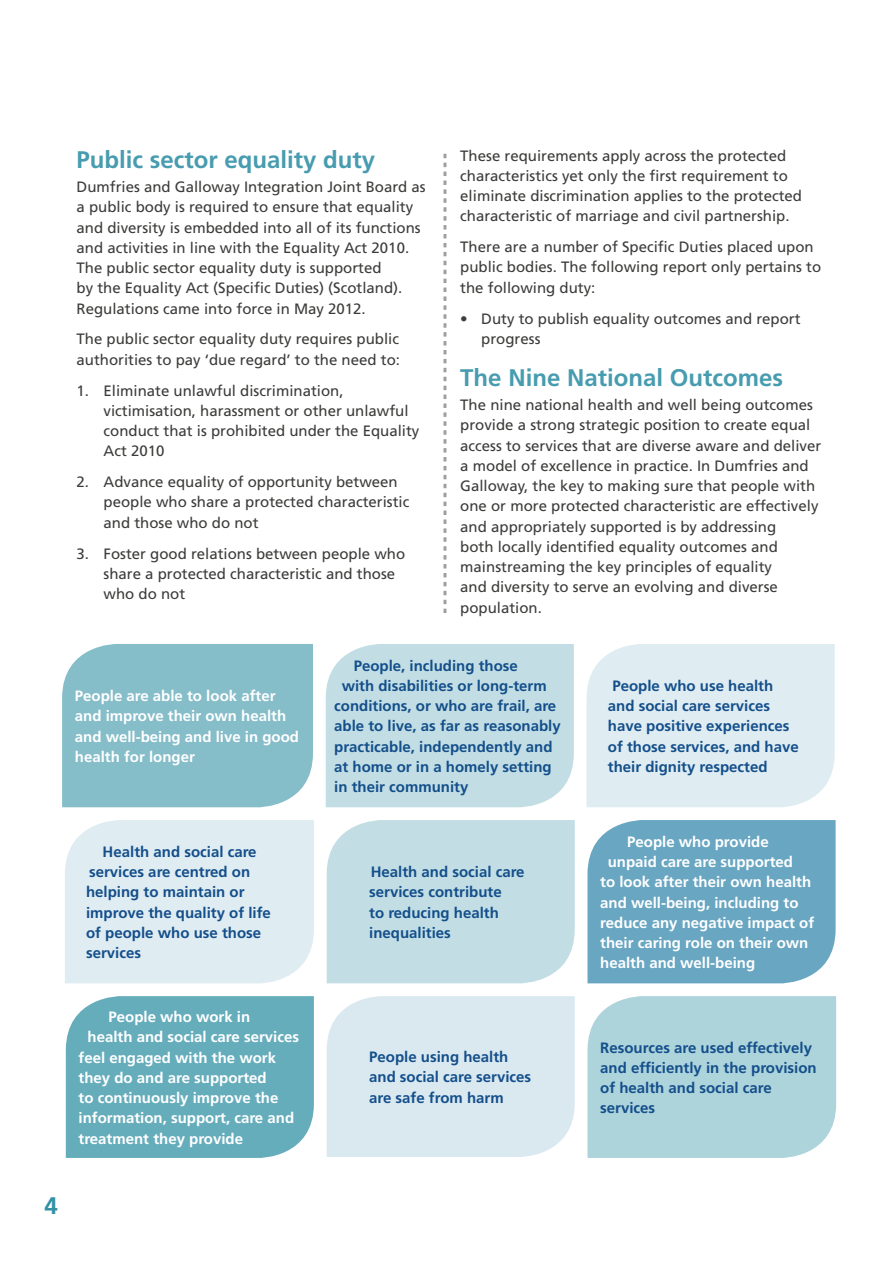
<style>
.page{position:relative;width:893px;height:1263px;background:#fff}
.page>*{position:absolute;margin:0;border:0;box-sizing:border-box;transform-origin:0 0}
.t1{font:700 24px "Frutiger";color:#479caf}
.t2{font:700 24px "Frutiger";color:#3391a6}
.t3{font:15px/20.2px "Frutiger";color:#3c3c3b}
.t4{font:700 15px/20.2px "Frutiger";color:#144f8b}
.t5{font:700 15px/20.2px "Frutiger";color:#fff}
</style>
<div class="page">
<div style="left:65px;top:820px;width:249px;height:163px;background:#dfecf2"></div>
<div style="left:66px;top:996px;width:248px;height:162px;background:#66adbc"></div>
<div style="left:587px;top:644px;width:248px;height:163px;background:#dfecf2"></div>
<div style="left:587px;top:820px;width:249px;height:163px;background:#69a6c2"></div>
<div style="left:327px;top:996px;width:248px;height:161px;background:#dae9f0"></div>
<div style="left:587px;top:996px;width:249px;height:162px;background:#add3db"></div>
<div style="left:327px;top:820px;width:248px;height:163px;background:#c2dee4"></div>
<div style="left:62px;top:644px;width:251px;height:163px;background:#85bdc9"></div>
<div style="left:326px;top:644px;width:248px;height:163px;background:#c2dee4"></div>
<svg style="left:443px;top:154px;width:3px;height:459px"></svg>
<h1 class="t1" style="left:77px;top:145px;width:300px">Public sector equality duty</h1>
<p class="t3" style="left:77px;top:177px;width:351px">Dumfries and Galloway Integration Joint Board as a public body is required to ensure that equality and diversity is embedded into all of its functions and activities in line with the Equality Act 2010.<br>The public sector equality duty is supported<br>by the Equality Act (Specific Duties) (Scotland).<br>Regulations came into force in May 2012.</p>
<p class="t3" style="left:77px;top:329px;width:325px">The public sector equality duty requires public authorities to pay ‘due regard’ to the need to:</p>
<p class="t3" style="left:104px;top:380px;width:317px;text-indent:-27px">1. Eliminate unlawful discrimination, victimisation, harassment or other unlawful conduct that is prohibited under the Equality Act 2010</p>
<p class="t3" style="left:104px;top:472px;width:307px;text-indent:-27px">2. Advance equality of opportunity between people who share a protected characteristic and those who do not</p>
<p class="t3" style="left:104px;top:543px;width:303px;text-indent:-27px">3. Foster good relations between people who share a protected characteristic and those who do not</p>
<p class="t3" style="left:460px;top:145px;width:343px">These requirements apply across the protected characteristics yet only the first requirement to eliminate discrimination applies to the protected characteristic of marriage and civil partnership.</p>
<p class="t3" style="left:460px;top:237px;width:362px">There are a number of Specific Duties placed upon public bodies. The following report only pertains to the following duty:</p>
<p class="t3" style="left:481px;top:308px;width:321px;text-indent:-21px">• Duty to publish equality outcomes and report progress</p>
<h1 class="t1" style="left:460px;top:363px;width:324px">The Nine National Outcomes</h1>
<p class="t3" style="left:460px;top:395px;width:362px">The nine national health and well being outcomes provide a strong strategic position to create equal access to services that are diverse aware and deliver a model of excellence in practice. In Dumfries and Galloway, the key to making sure that people with one or more protected characteristic are effectively and appropriately supported is by addressing<br>both locally identified equality outcomes and mainstreaming the key principles of equality<br>and diversity to serve an evolving and diverse population.</p>
<p class="t5" style="left:75px;top:686px;width:226px">People are able to look after and improve their own health and well-being and live in good health for longer</p>
<p class="t4" style="left:86px;top:841px;width:186px;text-indent:16px">Health and social care services are centred on helping to maintain or improve the quality of life of people who use those services</p>
<p class="t5" style="left:109px;top:1007px;width:143px">People who work in</p>
<p class="t5" style="left:88px;top:1027px;width:213px">health and social care services</p>
<p class="t5" style="left:79px;top:1047px;width:199px">feel engaged with the work</p>
<p class="t5" style="left:79px;top:1067px;width:190px">they do and are supported</p>
<p class="t5" style="left:79px;top:1088px;width:201px">to continuously improve the</p>
<p class="t5" style="left:79px;top:1108px;width:217px">information, support, care and</p>
<p class="t5" style="left:79px;top:1128px;width:166px">treatment they provide</p>
<p class="t4" style="left:354px;top:655px;width:166px">People, including those</p>
<p class="t4" style="left:342px;top:675px;width:207px">with disabilities or long-term</p>
<p class="t4" style="left:334px;top:696px;width:224px">conditions, or who are frail, are</p>
<p class="t4" style="left:334px;top:716px;width:228px">able to live, as far as reasonably</p>
<p class="t4" style="left:334px;top:736px;width:220px">practicable, independently and</p>
<p class="t4" style="left:334px;top:756px;width:219px">at home or in a homely setting</p>
<p class="t4" style="left:334px;top:777px;width:136px">in their community</p>
<p class="t4" style="left:369px;top:862px;width:157px">Health and social care services contribute<br>to reducing health inequalities</p>
<p class="t4" style="left:608px;top:675px;width:192px;text-indent:4px">People who use health and social care services have positive experiences of those services, and have their dignity respected</p>
<p class="t5" style="left:627px;top:831px;width:143px">People who provide</p>
<p class="t5" style="left:608px;top:851px;width:187px">unpaid care are supported</p>
<p class="t5" style="left:600px;top:872px;width:212px">to look after their own health</p>
<p class="t5" style="left:600px;top:892px;width:200px">and well-being, including to</p>
<p class="t5" style="left:600px;top:912px;width:215px">reduce any negative impact of</p>
<p class="t5" style="left:600px;top:932px;width:210px">their caring role on their own</p>
<p class="t5" style="left:600px;top:953px;width:157px">health and well-being</p>
<p class="t4" style="left:369px;top:1047px;width:163px">People using health and social care services are safe from harm</p>
<p class="t4" style="left:600px;top:1037px;width:218px">Resources are used effectively and efficiently in the provision of health and social care services</p>
<h1 class="t2" style="left:45px;top:1191px;width:15px">4</h1>
</div>
